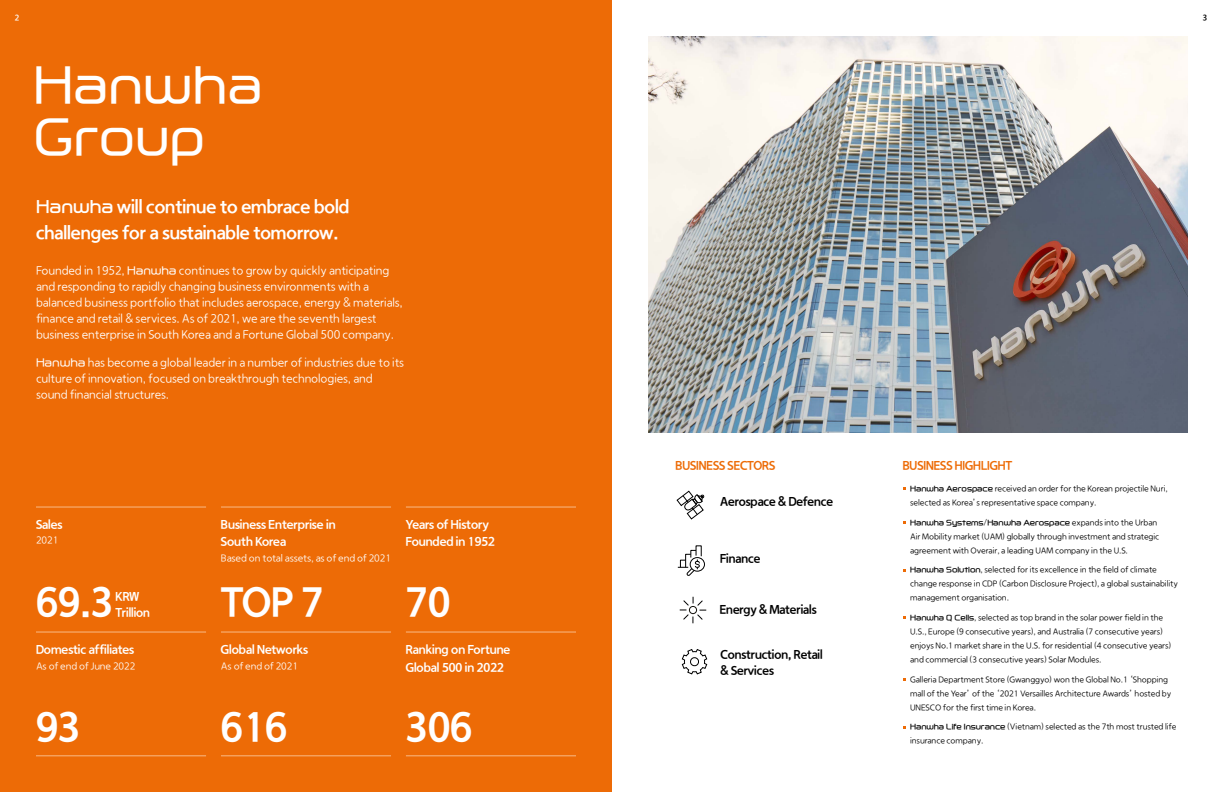
<style>
.page{position:relative;width:1224px;height:792px;background:#fff}
.page>*{position:absolute;margin:0;border:0;box-sizing:border-box;transform-origin:0 0}
.t1{font:50px "Hanwha L";letter-spacing:-.01em;color:#fff}
.t2{font:40px "hanwha Gothic B";color:#fff}
.t3{font:18px/26px "hanwha Gothic B";color:#fff}
.t4{font:12px/16px "hanwha Gothic EL";letter-spacing:-.01em;color:#fff}
.t5{font:12px "hanwha Gothic B";color:#fff}
.t6{font:12px/16px "hanwha Gothic B";color:#000}
.t7{font:12px "hanwha Gothic B";color:#ed6b06}
.t8{font:10px "hanwha Gothic EL";letter-spacing:-.01em;color:#fff}
.t9{font:8.4px/14px "hanwha Gothic EL";letter-spacing:-.01em;color:#000}
.t10{font:8px "hanwha Gothic R";color:#fff}
.t11{font:8px "hanwha Gothic R";color:#000}
.t12{font:7.4px "Hanwha R";letter-spacing:-.01em;color:#000}
.s1{font-family:"Hanwha R";font-size:17px}
.s2{font-family:"Hanwha L";font-size:11px}
.s3{font-family:"Hanwha R";font-size:7.4px}
.s4{font-family:"hanwha Gothic EL";font-size:8.4px}
</style>
<div class="page">
<div style="left:0;top:0;width:612px;height:792px;background:#ed6b06"></div>
<img style="left:648px;top:36px;width:540px;height:396px">
<hr style="left:36px;top:632px;width:170px;height:1px;background:#f9ba87">
<hr style="left:221px;top:632px;width:170px;height:1px;background:#f9ba87">
<hr style="left:406px;top:632px;width:170px;height:1px;background:#f9ba87">
<hr style="left:36px;top:507px;width:170px;height:1px;background:#f9ba87">
<hr style="left:36px;top:756px;width:170px;height:1px;background:#f9ba87">
<hr style="left:221px;top:507px;width:170px;height:1px;background:#f9ba87">
<hr style="left:221px;top:756px;width:170px;height:1px;background:#f9ba87">
<hr style="left:406px;top:507px;width:170px;height:1px;background:#f9ba87">
<hr style="left:406px;top:756px;width:170px;height:1px;background:#f9ba87">
<svg style="left:677px;top:491px;width:28px;height:29px"></svg>
<div style="left:690px;top:557px;width:15px;height:14px;border:1px solid #000;border-radius:50%"></div>
<svg style="left:678px;top:545px;width:24px;height:31px"></svg>
<svg style="left:682px;top:649px;width:25px;height:26px"></svg>
<svg style="left:680px;top:597px;width:26px;height:26px"></svg>
<div style="left:689px;top:606px;width:8px;height:8px;border:1px solid #13110c;border-radius:50%"></div>
<p class="t10" style="left:15px;top:13px;width:6px">2</p>
<p class="t11" style="left:1203px;top:13px;width:6px">3</p>
<p class="t1" style="left:33px;top:57px;width:232px">Hanwha</p>
<p class="t1" style="left:33px;top:109px;width:174px">Group</p>
<p class="t3" style="left:36px;top:194px;width:315px"><span class="s1">Hanwha</span> will continue to embrace bold challenges for a sustainable tomorrow.</p>
<p class="t4" style="left:36px;top:263px;width:368px">Founded in 1952, <span class="s2">Hanwha</span> continues to grow by quickly anticipating and responding to rapidly changing business environments with a balanced business portfolio that includes aerospace, energy &amp; materials, finance and retail &amp; services. As of 2021, we are the seventh largest business enterprise in South Korea and a Fortune Global 500 company.</p>
<p class="t4" style="left:36px;top:354px;width:370px"><span class="s2">Hanwha</span> has become a global leader in a number of industries due to its culture of innovation, focused on breakthrough technologies, and sound financial structures.</p>
<p class="t5" style="left:36px;top:517px;width:28px">Sales</p>
<p class="t8" style="left:36px;top:534px;width:24px">2021</p>
<p class="t5" style="left:221px;top:517px;width:116px">Business Enterprise in</p>
<p class="t5" style="left:221px;top:535px;width:67px">South Korea</p>
<p class="t8" style="left:221px;top:552px;width:172px">Based on total assets, as of end of 2021</p>
<p class="t5" style="left:406px;top:517px;width:85px">Years of History</p>
<p class="t5" style="left:406px;top:535px;width:91px">Founded in 1952</p>
<p class="t2" style="left:36px;top:579px;width:79px">69.3</p>
<p class="t5" style="left:116px;top:589px;width:25px">KRW</p>
<p class="t5" style="left:116px;top:605px;width:36px">Trillion</p>
<p class="t5" style="left:36px;top:642px;width:100px">Domestic affiliates</p>
<p class="t8" style="left:36px;top:660px;width:101px">As of end of June 2022</p>
<p class="t2" style="left:221px;top:579px;width:104px">TOP 7</p>
<p class="t5" style="left:221px;top:642px;width:89px">Global Networks</p>
<p class="t8" style="left:221px;top:660px;width:79px">As of end of 2021</p>
<p class="t2" style="left:406px;top:579px;width:46px">70</p>
<p class="t5" style="left:406px;top:642px;width:106px">Ranking on Fortune</p>
<p class="t5" style="left:406px;top:660px;width:100px">Global 500 in 2022</p>
<p class="t2" style="left:36px;top:704px;width:46px">93</p>
<p class="t2" style="left:221px;top:704px;width:68px">616</p>
<p class="t2" style="left:406px;top:704px;width:68px">306</p>
<p class="t7" style="left:675px;top:459px;width:101px">BUSINESS SECTORS</p>
<p class="t7" style="left:903px;top:459px;width:111px">BUSINESS HIGHLIGHT</p>
<p class="t9" style="left:910px;top:481px;width:259px"><span class="s3">Hanwha Aerospace</span> received an order for the Korean projectile Nuri, selected as Korea’s representative space company.</p>
<p class="t12" style="left:910px;top:518px;width:249px">Hanwha Systems<span class="s4">/</span>Hanwha Aerospace <span class="s4">expands into the Urban</span></p>
<p class="t9" style="left:910px;top:529px;width:251px">Air Mobility market (UAM) globally through investment and strategic agreement with Overair, a leading UAM company in the U.S.</p>
<p class="t9" style="left:910px;top:563px;width:269px"><span class="s3">Hanwha Solution</span>, selected for its excellence in the field of climate change response in CDP (Carbon Disclosure Project), a global sustainability management organisation.</p>
<p class="t9" style="left:910px;top:610px;width:263px"><span class="s3">Hanwha Q Cells</span>, selected as top brand in the solar power field in the U.S., Europe (9 consecutive years), and Australia (7 consecutive years) enjoys No.1 market share in the U.S. for residential (4 consecutive years) and commercial (3 consecutive years) Solar Modules.</p>
<p class="t9" style="left:910px;top:672px;width:263px">Galleria Department Store (Gwanggyo) won the Global No.1 ‘Shopping mall of the Year’ of the ‘2021 Versailles Architecture Awards’ hosted by<br>UNESCO for the first time in Korea.</p>
<p class="t9" style="left:910px;top:720px;width:268px"><span class="s3">Hanwha Life Insurance</span> (Vietnam) selected as the 7th most trusted life insurance company.</p>
<p class="t6" style="left:720px;top:494px;width:114px">Aerospace &amp; Defence</p>
<p class="t6" style="left:720px;top:551px;width:42px">Finance</p>
<p class="t6" style="left:720px;top:602px;width:98px">Energy &amp; Materials</p>
<p class="t6" style="left:721px;top:646px;width:104px">Construction, Retail &amp; Services</p>
</div>
